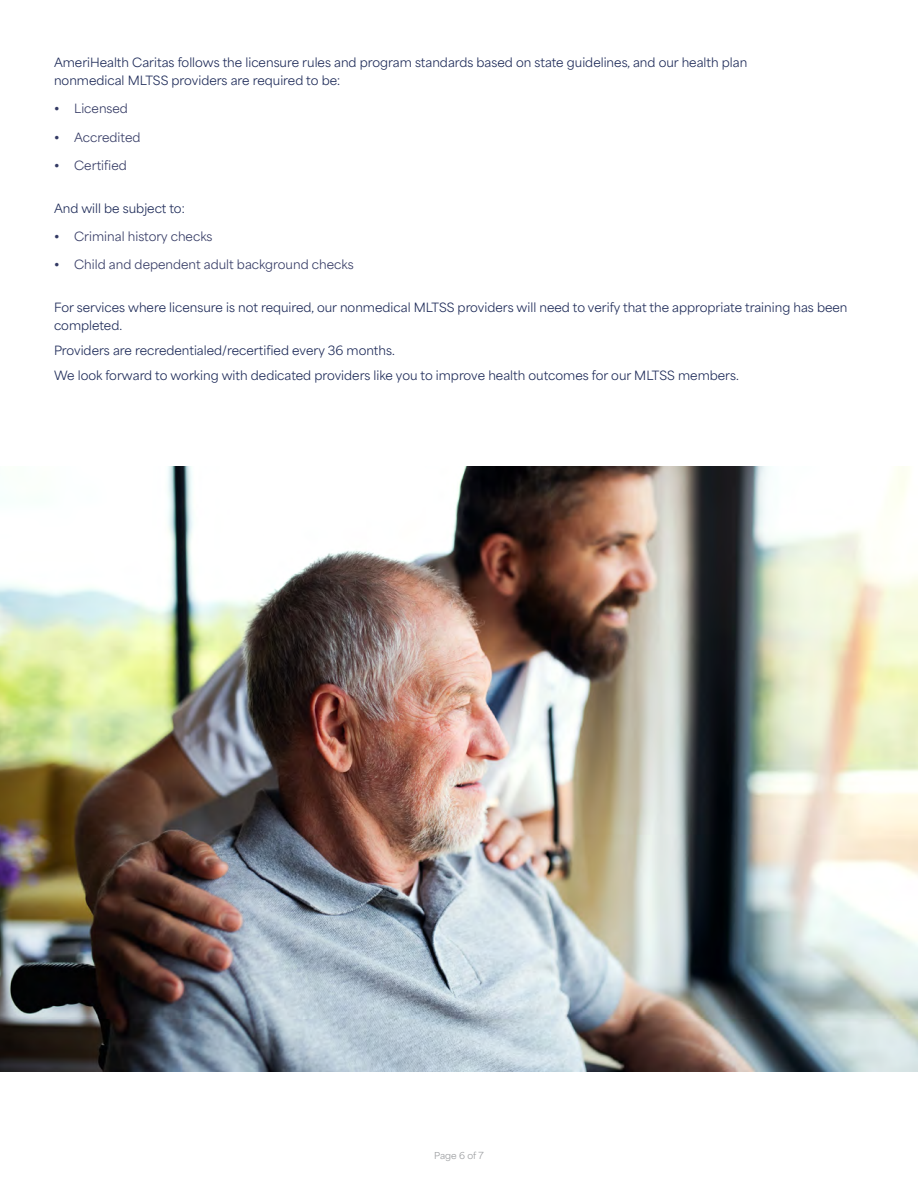
<style>
.page{position:relative;width:918px;height:1188px;background:#fff}
.page>*{position:absolute;margin:0;border:0;box-sizing:border-box;transform-origin:0 0}
.Body_Copy{font:12px/18px "Area Normal";color:#1c2957}
.Bullets_1{font:12px "Area Normal";color:#343a64}
.t1{font:9px "Area Normal";letter-spacing:-.005em;color:#989a9d}
</style>
<div class="page">
<img style="left:0;top:466px;width:918px;height:606px">
<p class="Body_Copy" style="left:54px;top:52px;width:695px">AmeriHealth Caritas follows the licensure rules and program standards based on state guidelines, and our health plan nonmedical MLTSS providers are required to be:</p>
<p class="Bullets_1" style="left:54px;top:98px;width:76px">• Licensed</p>
<p class="Bullets_1" style="left:54px;top:127px;width:88px">• Accredited</p>
<p class="Bullets_1" style="left:54px;top:155px;width:74px">• Certified</p>
<p class="Body_Copy" style="left:54px;top:198px;width:132px">And will be subject to:</p>
<p class="Bullets_1" style="left:54px;top:226px;width:160px">• Criminal history checks</p>
<p class="Bullets_1" style="left:54px;top:254px;width:301px">• Child and dependent adult background checks</p>
<p class="Body_Copy" style="left:54px;top:297px;width:795px">For services where licensure is not required, our nonmedical MLTSS providers will need to verify that the appropriate training has been completed.</p>
<p class="Body_Copy" style="left:54px;top:340px;width:342px">Providers are recredentialed/recertified every 36 months.</p>
<p class="Body_Copy" style="left:54px;top:364px;width:686px">We look forward to working with dedicated providers like you to improve health outcomes for our MLTSS members.</p>
<p class="t1" style="left:434px;top:1148px;width:51px">Page 6 of 7</p>
</div>
